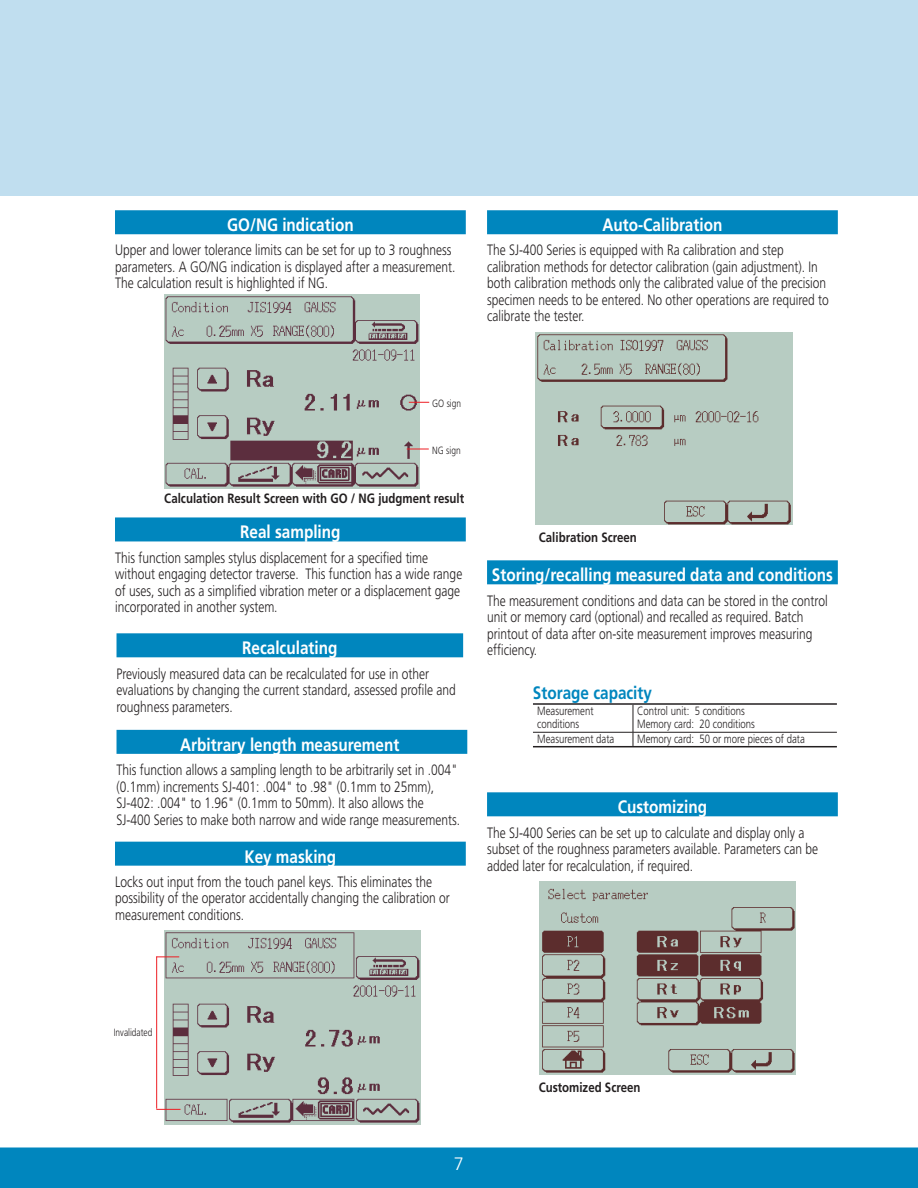
<style>
.page{position:relative;width:918px;height:1188px;background:#fff}
.page>*{position:absolute;margin:0;border:0;box-sizing:border-box;transform-origin:0 0}
.t1{font:700 18px "Mitutoyo Frutiger";color:#fff}
.t2{font:700 18px "Mitutoyo Frutiger";color:#0086be}
.t3{font:300 18px "Frutiger";color:#fff}
.t4{font:300 15px/16.5px "Mitutoyo Frutiger";color:#231f20}
.t5{font:700 13.5px "Mitutoyo Frutiger";color:#231f20}
.t6{font:300 12px/13.5px "Mitutoyo Frutiger";color:#231f20}
.t7{font:300 10.5px "Mitutoyo Frutiger";color:#231f20}
</style>
<div class="page">
<div style="left:0;top:0;width:918px;height:196px;background:#c0deef"></div>
<div style="left:0;top:1148px;width:918px;height:40px;background:#0086be"></div>
<div style="left:115px;top:210px;width:351px;height:24px;background:#0086be"></div>
<div style="left:487px;top:210px;width:351px;height:24px;background:#0086be"></div>
<div style="left:487px;top:560px;width:351px;height:24px;background:#0086be"></div>
<div style="left:115px;top:842px;width:351px;height:24px;background:#0086be"></div>
<div style="left:115px;top:517px;width:351px;height:24px;background:#0086be"></div>
<div style="left:117px;top:633px;width:346px;height:24px;background:#0086be"></div>
<div style="left:487px;top:792px;width:351px;height:24px;background:#0086be"></div>
<img style="left:164px;top:295px;width:255px;height:193px">
<img style="left:536px;top:332px;width:256px;height:192px">
<img style="left:165px;top:930px;width:255px;height:194px">
<img style="left:539px;top:881px;width:256px;height:193px">
<svg style="left:409px;top:402px;width:20px;height:1px"></svg>
<svg style="left:407px;top:449px;width:22px;height:1px"></svg>
<svg style="left:157px;top:956px;width:22px;height:1px"></svg>
<hr style="left:156px;top:956px;width:1px;height:153px;background:#ee1d23">
<svg style="left:156px;top:1109px;width:25px;height:1px"></svg>
<hr style="left:533px;top:703px;width:100px;height:2px;background:#231f20">
<hr style="left:633px;top:703px;width:204px;height:2px;background:#231f20">
<hr style="left:533px;top:732px;width:100px;height:1px;background:#231f20">
<hr style="left:633px;top:732px;width:204px;height:1px;background:#231f20">
<svg style="left:633px;top:705px;width:1px;height:41px"></svg>
<hr style="left:533px;top:746px;width:100px;height:1px;background:#231f20">
<hr style="left:633px;top:746px;width:204px;height:1px;background:#231f20">
<div style="left:117px;top:730px;width:350px;height:24px;background:#0086be"></div>
<p class="t1" style="left:227px;top:214px;width:128px">GO/NG indication</p>
<p class="t4" style="left:115px;top:242px;width:342px">Upper and lower tolerance limits can be set for up to 3 roughness parameters. A GO/NG indication is displayed after a measurement.<br>The calculation result is highlighted if NG.</p>
<p class="t1" style="left:603px;top:214px;width:121px">Auto-Calibration</p>
<p class="t4" style="left:487px;top:242px;width:343px">The SJ-400 Series is equipped with Ra calibration and step calibration methods for detector calibration (gain adjustment). In both calibration methods only the calibrated value of the precision specimen needs to be entered. No other operations are required to calibrate the tester.</p>
<p class="t7" style="left:432px;top:397px;width:30px">GO sign</p>
<p class="t7" style="left:432px;top:444px;width:30px">NG sign</p>
<p class="t5" style="left:164px;top:490px;width:301px">Calculation Result Screen with GO / NG judgment result</p>
<p class="t1" style="left:240px;top:522px;width:102px">Real sampling</p>
<p class="t4" style="left:115px;top:549px;width:349px">This function samples stylus displacement for a specified time without engaging detector traverse. This function has a wide range of uses, such as a simplified vibration meter or a displacement gage incorporated in another system.</p>
<p class="t1" style="left:242px;top:638px;width:97px">Recalculating</p>
<p class="t4" style="left:117px;top:665px;width:341px">Previously measured data can be recalculated for use in other evaluations by changing the current standard, assessed profile and roughness parameters.</p>
<p class="t1" style="left:180px;top:734px;width:221px">Arbitrary length measurement</p>
<p class="t4" style="left:117px;top:762px;width:345px">This function allows a sampling length to be arbitrarily set in .004" (0.1mm) increments SJ-401: .004" to .98" (0.1mm to 25mm), SJ-402: .004" to 1.96" (0.1mm to 50mm). It also allows the SJ-400 Series to make both narrow and wide range measurements.</p>
<p class="t1" style="left:244px;top:846px;width:93px">Key masking</p>
<p class="t4" style="left:115px;top:874px;width:336px">Locks out input from the touch panel keys. This eliminates the possibility of the operator accidentally changing the calibration or measurement conditions.</p>
<p class="t5" style="left:539px;top:529px;width:99px">Calibration Screen</p>
<p class="t1" style="left:492px;top:565px;width:343px">Storing/recalling measured data and conditions</p>
<p class="t4" style="left:487px;top:592px;width:342px">The measurement conditions and data can be stored in the control unit or memory card (optional) and recalled as required. Batch printout of data after on-site measurement improves measuring efficiency.</p>
<p class="t2" style="left:533px;top:682px;width:121px">Storage capacity</p>
<p class="t6" style="left:537px;top:704px;width:58px">Measurement conditions</p>
<p class="t6" style="left:637px;top:704px;width:119px">Control unit: 5 conditions<br>Memory card: 20 conditions</p>
<p class="t6" style="left:537px;top:732px;width:79px">Measurement data</p>
<p class="t6" style="left:637px;top:732px;width:169px">Memory card: 50 or more pieces of data</p>
<p class="t1" style="left:618px;top:797px;width:91px">Customizing</p>
<p class="t4" style="left:487px;top:824px;width:333px">The SJ-400 Series can be set up to calculate and display only a subset of the roughness parameters available. Parameters can be added later for recalculation, if required.</p>
<p class="t7" style="left:114px;top:1026px;width:40px">Invalidated</p>
<p class="t3" style="left:454px;top:1154px;width:12px">7</p>
<p class="t5" style="left:539px;top:1079px;width:103px">Customized Screen</p>
</div>
